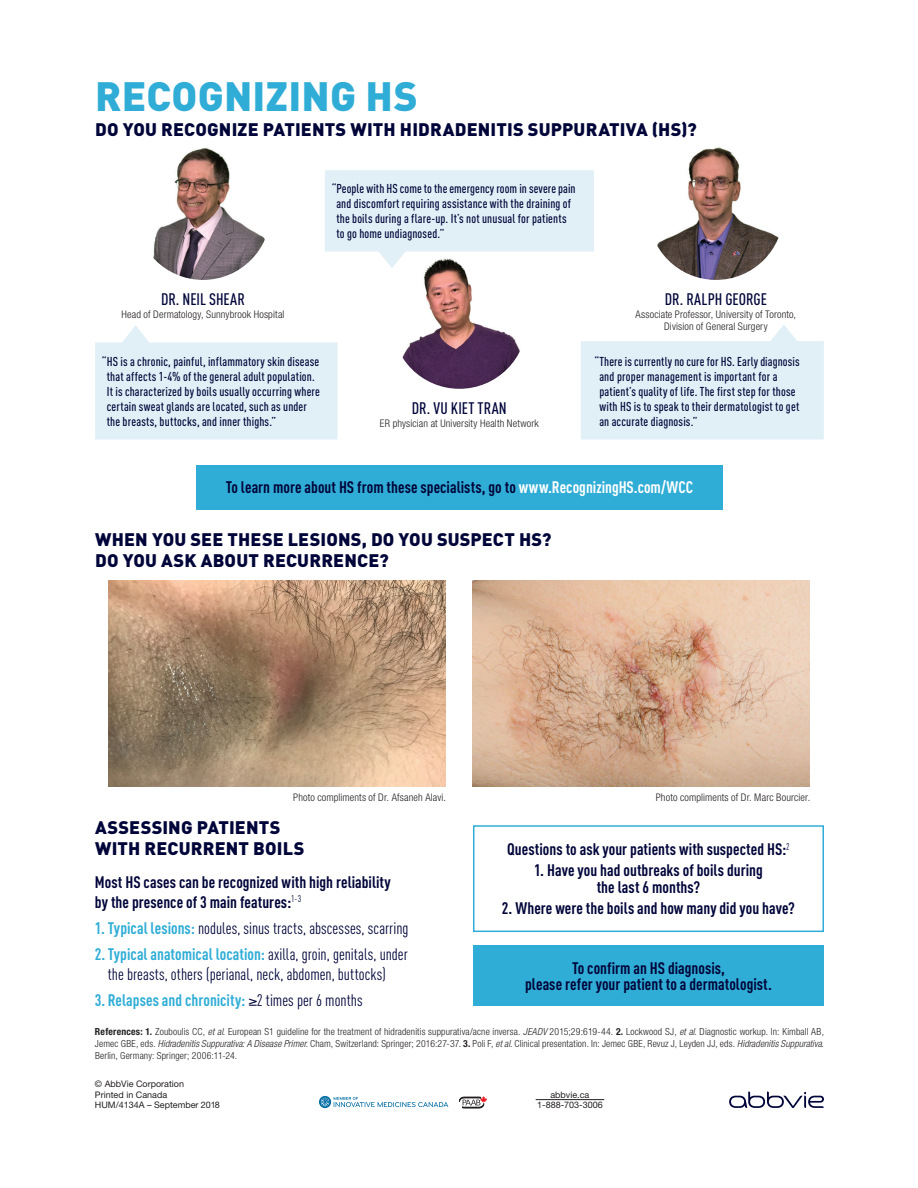
<style>
.page{position:relative;width:918px;height:1188px;background:#fff}
.page>*{position:absolute;margin:0;border:0;box-sizing:border-box;transform-origin:0 0}
.t1{font:900 40.5px "DIN Pro";letter-spacing:.005em;color:#30add6}
.t2{font:900 18px/21px "DIN Pro";letter-spacing:.01em;color:#000539}
.t3{font:700 16.5px/16.5px "DIN Cond";letter-spacing:.005em;color:#000539;text-align:center}
.t4{font:16.5px/19.5px "DIN Cond";letter-spacing:.005em;color:#000539;text-align:center}
.t5{font:700 16.5px "DIN Cond";color:#30add6}
.t6{font:500 16.5px "DIN Cond";color:#000539}
.t7{font:500 12.75px/15px "DIN Cond";letter-spacing:.015em;color:#000539}
.t8{font:300 condensed 10.5px/12.6px "Helvetica Neue LT Std";letter-spacing:.015em;color:#231f20;text-align:center}
.t9{font:300 condensed 9.75px/11.7px "Helvetica Neue LT Std";letter-spacing:.015em;color:#231f20;text-align:justify}
.t10{font:9px/10.5px "Helvetica Neue LT Std";color:#231f20}
.s1{color:#fff}
.s2{font-weight:700;color:#30add6}
.s3{color:#000539}
.s4{font-weight:400;color:#000539}
.s5{font-weight:700}
.s6{font-style:italic}
</style>
<div class="page">
<hr style="left:536px;top:1099px;width:68px;height:1px;background:#231f20">
<svg style="left:729px;top:1092px;width:95px;height:16px"></svg>
<img style="left:108px;top:581px;width:338px;height:206px">
<img style="left:473px;top:581px;width:337px;height:206px">
<div style="left:473px;top:946px;width:351px;height:60px;background:#30add6"></div>
<div style="left:473px;top:825px;width:351px;height:107px;border:2px solid #30add6"></div>
<div style="left:196px;top:465px;width:527px;height:44px;background:#30add6"></div>
<svg style="left:95px;top:325px;width:243px;height:115px"></svg>
<svg style="left:325px;top:170px;width:269px;height:98px;background:#e5f2f8"></svg>
<svg style="left:581px;top:325px;width:243px;height:115px;background:#e5f2f8"></svg>
<img style="left:136px;top:145px;width:135px;height:135px;border-radius:68px">
<img style="left:392px;top:254px;width:135px;height:135px;border-radius:68px">
<img style="left:648px;top:145px;width:135px;height:135px;border-radius:68px">
<svg style="left:459px;top:1096px;width:28px;height:12px"></svg>
<svg style="left:319px;top:1096px;width:12px;height:12px"></svg>
<svg style="left:321px;top:1097px;width:127px;height:10px"></svg>
<h1 class="t1" style="left:95px;top:69px;width:324px">RECOGNIZING HS</h1>
<h2 class="t2" style="left:95px;top:119px;width:603px">DO YOU RECOGNIZE PATIENTS WITH HIDRADENITIS SUPPURATIVA (HS)?</h2>
<p class="t7" style="left:336px;top:181px;width:241px;text-indent:-5px">“People with HS come to the emergency room in severe pain and discomfort requiring assistance with the draining of the boils during a flare-up. It’s not unusual for patients to go home undiagnosed.”</p>
<p class="t6" style="left:161px;top:289px;width:85px">DR. NEIL SHEAR</p>
<p class="t8" style="left:121px;top:308px;width:165px">Head of Dermatology, Sunnybrook Hospital</p>
<p class="t7" style="left:107px;top:354px;width:215px;text-indent:-5px">“HS is a chronic, painful, inflammatory skin disease that affects 1-4% of the general adult population.<br>It is characterized by boils usually occurring where certain sweat glands are located, such as under the breasts, buttocks, and inner thighs.”</p>
<p class="t6" style="left:412px;top:398px;width:97px">DR. VU KIET TRAN</p>
<p class="t8" style="left:380px;top:417px;width:160px">ER physician at University Health Network</p>
<p class="t6" style="left:665px;top:289px;width:104px">DR. RALPH GEORGE</p>
<p class="t8" style="left:636px;top:308px;width:162px">Associate Professor, University of Toronto,<br>Division of General Surgery</p>
<p class="t7" style="left:599px;top:353px;width:202px;text-indent:-5px">“There is currently no cure for HS. Early diagnosis and proper management is important for a patient’s quality of life. The first step for those with HS is to speak to their dermatologist to get an accurate diagnosis.”</p>
<p class="t3" style="left:226px;top:478px;width:469px">To learn more about HS from these specialists, go to <span class="s1">www.RecognizingHS.com/WCC</span></p>
<h2 class="t2" style="left:95px;top:528px;width:458px">WHEN YOU SEE THESE LESIONS, DO YOU SUSPECT HS?<br>DO YOU ASK ABOUT RECURRENCE?</h2>
<p class="t8" style="left:293px;top:791px;width:154px">Photo compliments of Dr. Afsaneh Alavi.</p>
<p class="t8" style="left:656px;top:791px;width:156px">Photo compliments of Dr. Marc Bourcier.</p>
<h2 class="t2" style="left:95px;top:817px;width:211px">ASSESSING PATIENTS<br>WITH RECURRENT BOILS</h2>
<p class="t3" style="left:95px;top:872px;width:297px;line-height:19.5px;text-align:left">Most HS cases can be recognized with high reliability by the presence of 3 main features:<sup>1-3</sup></p>
<p class="t4" style="left:95px;top:918px;width:315px"><span class="s2">1. Typical lesions:</span> nodules, sinus tracts, abscesses, scarring</p>
<p class="t4" style="left:95px;top:945px;width:314px"><span class="s2">2. Typical anatomical location:</span> axilla, groin, genitals, under the breasts, others (perianal, neck, abdomen, buttocks)</p>
<p class="t5" style="left:95px;top:990px;width:269px">3. Relapses and chronicity: <span class="s3">≥</span><span class="s4">2 times per 6 months</span></p>
<p class="t3" style="left:507px;top:841px;width:284px">Questions to ask your patients with suspected HS:<sup>2</sup></p>
<p class="t3" style="left:534px;top:862px;width:230px">1. Have you had outbreaks of boils during the last 6 months?</p>
<p class="t3" style="left:502px;top:899px;width:295px">2. Where were the boils and how many did you have?</p>
<p class="t3" style="left:525px;top:959px;width:248px">To confirm an HS diagnosis,<br>please refer your patient to a dermatologist.</p>
<p class="t9" style="left:95px;top:1026px;width:731px"><span class="s5">References: 1.</span> Zouboulis CC, <span class="s6">et al</span>. European S1 guideline for the treatment of hidradenitis suppurativa/acne inversa. <span class="s6">JEADV</span> 2015;29:619-44. <span class="s5">2.</span> Lockwood SJ, <span class="s6">et al</span>. Diagnostic workup. In: Kimball AB, Jemec GBE, eds. <span class="s6">Hidradenitis Suppurativa: A Disease Primer</span>. Cham, Switzerland: Springer; 2016:27-37. <span class="s5">3.</span> Poli F, <span class="s6">et al</span>. Clinical presentation. In: Jemec GBE, Revuz J, Leyden JJ, eds. <span class="s6">Hidradenitis Suppurativa</span>.<br>Berlin, Germany: Springer; 2006:11-24.</p>
<p class="t10" style="left:95px;top:1079px;width:126px">© AbbVie Corporation<br>Printed in Canada<br>HUM/4134A – September 2018</p>
<p class="t10" style="left:537px;top:1089px;width:67px;text-align:center">abbvie.ca<br>1-888-703-3006</p>
</div>
